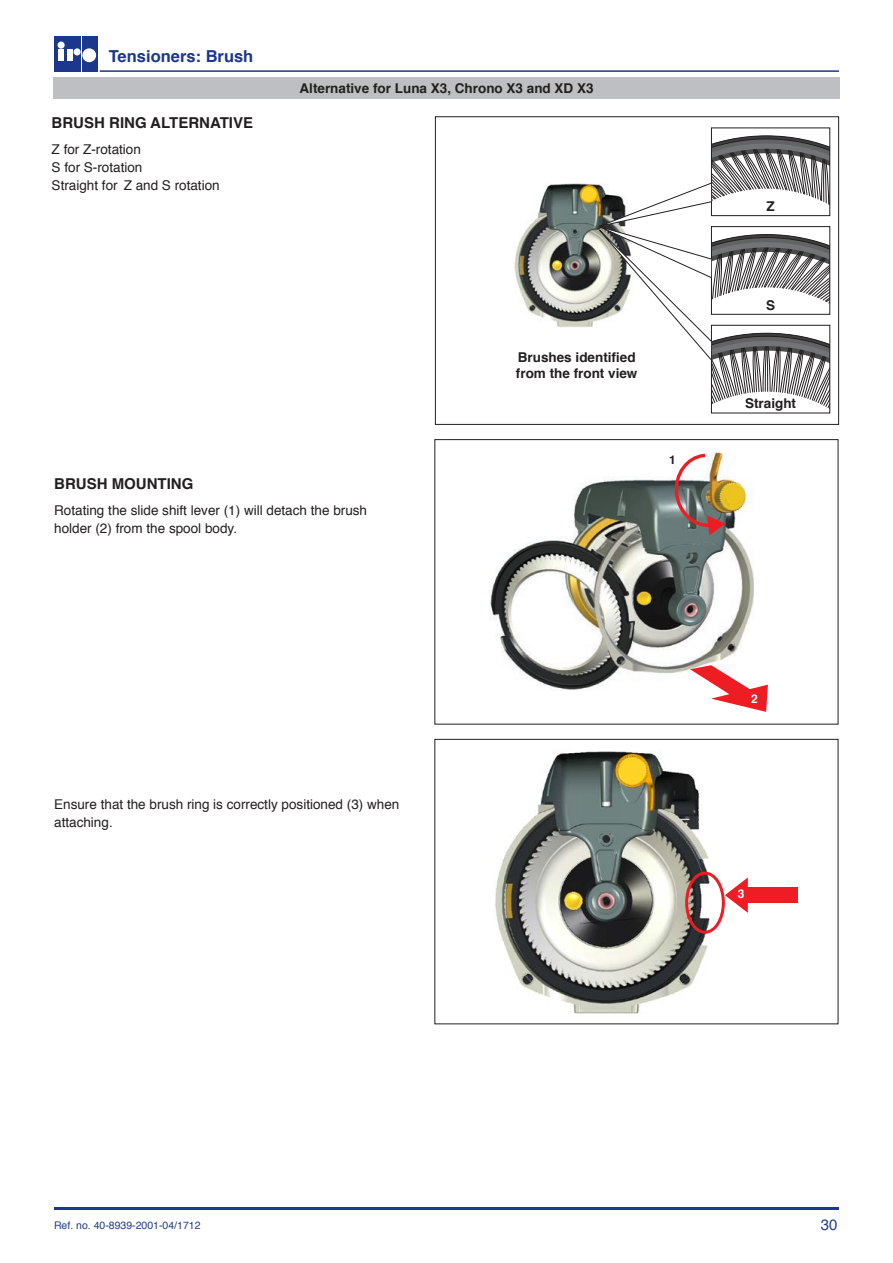
<style>
.page{position:relative;width:893px;height:1263px;background:#fff}
.page>*{position:absolute;margin:0;border:0;box-sizing:border-box;transform-origin:0 0}
.t1{font:700 16.5px "Helvetica";color:#1b388c}
.t2{font:700 15px "Helvetica";color:#231f20}
.t3{font:15px "Helvetica";color:#253f8e}
.t4{font:13.5px/18px "Helvetica";color:#231f20}
.t5{font:700 13.5px/16.5px "Helvetica";color:#231f20}
.t6{font:700 12px "Helvetica";color:#fff}
.t7{font:700 12px "Helvetica";color:#231f20}
.t8{font:10.5px "Helvetica";color:#253f8e}
</style>
<div class="page">
<div style="left:54px;top:36px;width:43px;height:36px;background:#1b388c"></div>
<hr style="left:81px;top:36px;width:1px;height:36px;background:#fff">
<div style="left:67px;top:49px;width:6px;height:12px;background:#fff"></div>
<div style="left:58px;top:42px;width:7px;height:7px;background:#fff;border-radius:50%"></div>
<div style="left:58px;top:49px;width:6px;height:12px;background:#fff"></div>
<div style="left:82px;top:48px;width:14px;height:14px;background:#fff;border-radius:50%"></div>
<div style="left:74px;top:48px;width:7px;height:7px;background:#fff;border-radius:50%"></div>
<hr style="left:54px;top:1208px;width:785px;height:2px;background:#1b388c">
<hr style="left:100px;top:70px;width:739px;height:2px;background:#1b388c">
<img style="left:490px;top:476px;width:264px;height:215px">
<svg style="left:690px;top:665px;width:78px;height:47px"></svg>
<img style="left:671px;top:453px;width:54px;height:82px">
<img style="left:495px;top:750px;width:224px;height:264px">
<div style="left:748px;top:888px;width:50px;height:15px;background:#ee1d23"></div>
<svg style="left:725px;top:877px;width:23px;height:36px"></svg>
<div style="left:685px;top:872px;width:40px;height:62px;border:3px solid #ee1d23;border-radius:50%"></div>
<div style="left:53px;top:77px;width:787px;height:22px;background:#bebfc2"></div>
<img style="left:514px;top:184px;width:77px;height:143px">
<div style="left:435px;top:116px;width:404px;height:309px;border:1px solid #231f20"></div>
<svg style="left:591px;top:135px;width:239px;height:278px"></svg>
<p class="t1" style="left:109px;top:43px;width:146px">Tensioners: Brush</p>
<p class="t2" style="left:52px;top:110px;width:203px">BRUSH RING ALTERNATIVE</p>
<p class="t4" style="left:52px;top:141px;width:170px">Z for Z-rotation<br>S for S-rotation<br>Straight for Z and S rotation</p>
<p class="t5" style="left:300px;top:80px;width:296px">Alternative for Luna X3, Chrono X3 and XD X3</p>
<p class="t2" style="left:54px;top:471px;width:141px">BRUSH MOUNTING</p>
<p class="t4" style="left:54px;top:502px;width:314px">Rotating the slide shift lever (1) will detach the brush holder (2) from the spool body.</p>
<p class="t5" style="left:516px;top:349px;width:123px">Brushes identified from the front view</p>
<p class="t7" style="left:669px;top:450px;width:8px">1</p>
<p class="t4" style="left:54px;top:796px;width:347px">Ensure that the brush ring is correctly positioned (3) when attaching.</p>
<p class="t5" style="left:766px;top:198px;width:10px">Z</p>
<p class="t5" style="left:766px;top:297px;width:11px">S</p>
<p class="t5" style="left:745px;top:396px;width:53px">Straight</p>
<p class="t6" style="left:751px;top:689px;width:8px">2</p>
<p class="t6" style="left:738px;top:884px;width:8px">3</p>
<p class="t8" style="left:54px;top:1217px;width:148px">Ref. no. 40-8939-2001-04/1712</p>
<p class="t3" style="left:821px;top:1213px;width:18px">30</p>
</div>
